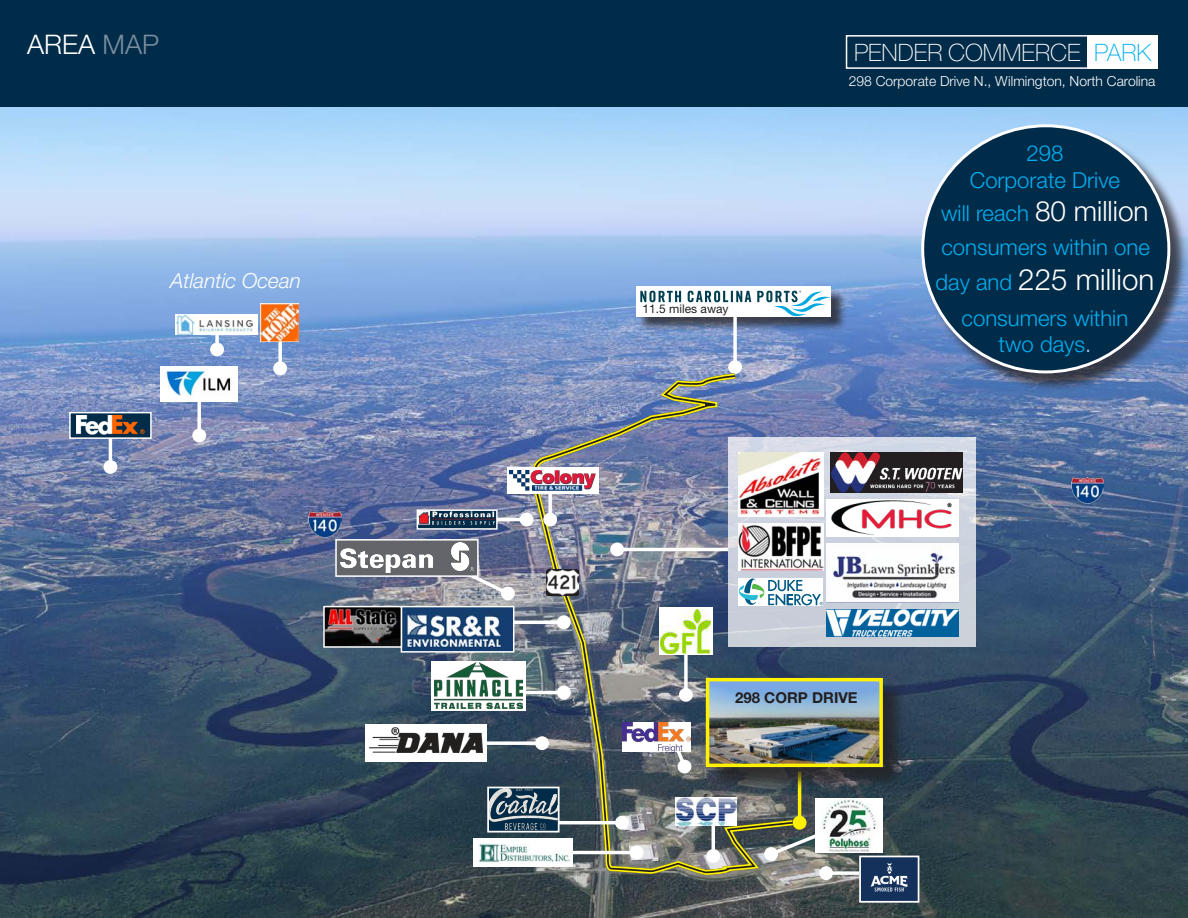
<style>
.page{position:relative;width:1188px;height:918px;background:#002b49}
.page>*{position:absolute;margin:0;border:0;box-sizing:border-box;transform-origin:0 0}
.t1{font:300 29.4px "Helvetica Neue LT Std";color:#fff}
.t2{font:300 27px "Helvetica Neue LT Std";color:#fff}
.t3{font:100 24px "Helvetica Neue LT Std";color:#fff}
.t4{font:300 22.05px/26.5px "Helvetica Neue LT Std";color:#00aeef;text-align:center}
.t5{font:italic 300 20.85px "Helvetica Neue LT Std";color:#fff}
.t6{font:700 15px "Helvetica Neue LT Std";color:#231f20}
.t7{font:300 13.95px "Helvetica Neue LT Std";color:#fff}
.t8{font:12px "Helvetica Neue LT Std";color:#231f20}
.s1{color:#7a8d9f}
.s2{color:#00aeef}
.s3{font-size:28.05px;color:#fff}
.s4{font-size:22.05px;color:#00aeef}
.s5{color:#adc4e5}
</style>
<div class="page">
<div style="left:846px;top:35px;width:243px;height:34px;border:2px solid #fff"></div>
<div style="left:1088px;top:35px;width:70px;height:34px;background:#fff"></div>
<img style="left:0;top:108px;width:1188px;height:810px">
<div style="left:638px;top:288px;width:209px;height:45px;background:#231f20;opacity:.75"></div>
<div style="left:636px;top:286px;width:195px;height:30px;background:#fff"></div>
<svg style="left:640px;top:291px;width:41px;height:11px"></svg>
<svg style="left:688px;top:291px;width:63px;height:11px"></svg>
<svg style="left:757px;top:291px;width:74px;height:25px"></svg>
<svg style="left:733px;top:316px;width:4px;height:44px"></svg>
<div style="left:728px;top:360px;width:14px;height:14px;background:#fff;border-radius:50%"></div>
<hr style="left:798px;top:772px;width:3px;height:51px;background:#fff101">
<div style="left:793px;top:816px;width:14px;height:14px;background:#fff101;border-radius:50%"></div>
<img style="left:531px;top:372px;width:264px;height:504px">
<img style="left:535px;top:376px;width:259px;height:497px">
<img style="left:546px;top:570px;width:33px;height:26px">
<img style="left:308px;top:511px;width:33px;height:26px">
<img style="left:161px;top:367px;width:77px;height:35px">
<svg style="left:197px;top:384px;width:4px;height:45px"></svg>
<div style="left:192px;top:429px;width:14px;height:13px;background:#fff;border-radius:50%"></div>
<div style="left:709px;top:681px;width:198px;height:110px;background:#231f20;opacity:.75"></div>
<img style="left:710px;top:682px;width:169px;height:81px">
<div style="left:706px;top:678px;width:177px;height:89px;border:3px solid #fff101"></div>
<div style="left:923px;top:127px;width:265px;height:265px;background:#231f20;opacity:.75"></div>
<div style="left:923px;top:126px;width:246px;height:246px;background:#002b49;border-radius:50%"></div>
<img style="left:862px;top:859px;width:54px;height:41px">
<div style="left:859px;top:856px;width:60px;height:47px;border:2px solid #fff"></div>
<svg style="left:833px;top:871px;width:26px;height:4px"></svg>
<div style="left:819px;top:866px;width:14px;height:14px;background:#fff;border-radius:50%"></div>
<img style="left:473px;top:839px;width:100px;height:27px">
<hr style="left:573px;top:851px;width:64px;height:3px;background:#fff">
<div style="left:630px;top:846px;width:14px;height:13px;background:#fff;border-radius:50%"></div>
<img style="left:490px;top:790px;width:67px;height:40px">
<div style="left:487px;top:787px;width:73px;height:46px;border:2px solid #fff"></div>
<hr style="left:558px;top:821px;width:64px;height:3px;background:#fff">
<div style="left:615px;top:816px;width:14px;height:14px;background:#fff;border-radius:50%"></div>
<svg style="left:487px;top:741px;width:48px;height:4px"></svg>
<div style="left:535px;top:736px;width:14px;height:14px;background:#fff;border-radius:50%"></div>
<hr style="left:500px;top:691px;width:64px;height:3px;background:#fff">
<div style="left:557px;top:686px;width:14px;height:13px;background:#fff;border-radius:50%"></div>
<div style="left:431px;top:661px;width:95px;height:49px;background:#fff"></div>
<img style="left:434px;top:662px;width:89px;height:47px">
<svg style="left:684px;top:655px;width:4px;height:33px"></svg>
<div style="left:679px;top:688px;width:14px;height:14px;background:#fff;border-radius:50%"></div>
<div style="left:659px;top:608px;width:54px;height:47px;background:linear-gradient(to bottom,#fff,#fff)"></div>
<img style="left:661px;top:609px;width:50px;height:44px">
<hr style="left:500px;top:621px;width:64px;height:3px;background:#fff">
<div style="left:557px;top:615px;width:14px;height:14px;background:#fff;border-radius:50%"></div>
<img style="left:404px;top:609px;width:107px;height:41px">
<div style="left:401px;top:606px;width:113px;height:47px;border:2px solid #fff"></div>
<img style="left:326px;top:609px;width:73px;height:36px">
<div style="left:323px;top:606px;width:79px;height:42px;border:2px solid #fff"></div>
<svg style="left:446px;top:561px;width:70px;height:40px;background:#9d9dab"></svg>
<div style="left:336px;top:540px;width:142px;height:36px;background:#63656a"></div>
<img style="left:341px;top:543px;width:132px;height:30px">
<div style="left:335px;top:539px;width:144px;height:38px;border:2px solid #fff"></div>
<hr style="left:617px;top:548px;width:111px;height:3px;background:#fff">
<div style="left:610px;top:543px;width:14px;height:13px;background:#fff;border-radius:50%"></div>
<svg style="left:728px;top:438px;width:248px;height:209px;background:#cfd4df"></svg>
<img style="left:830px;top:452px;width:132px;height:41px">
<img style="left:739px;top:452px;width:84px;height:65px">
<img style="left:827px;top:500px;width:132px;height:37px">
<img style="left:739px;top:524px;width:84px;height:46px">
<img style="left:827px;top:544px;width:132px;height:58px">
<img style="left:827px;top:609px;width:132px;height:28px">
<svg style="left:739px;top:578px;width:84px;height:28px;background:#b7d4dc"></svg>
<img style="left:1071px;top:477px;width:33px;height:27px">
<div style="left:365px;top:725px;width:122px;height:37px;background:#fff"></div>
<img style="left:370px;top:727px;width:112px;height:26px">
<hr style="left:109px;top:416px;width:3px;height:51px;background:#fff">
<div style="left:103px;top:460px;width:14px;height:14px;background:#fff;border-radius:50%"></div>
<img style="left:815px;top:798px;width:68px;height:54px">
<svg style="left:763px;top:829px;width:63px;height:33px;background:#8d9291"></svg>
<div style="left:70px;top:413px;width:81px;height:25px;background:#002b49"></div>
<img style="left:77px;top:416px;width:67px;height:19px">
<div style="left:69px;top:412px;width:83px;height:27px;border:2px solid #fff"></div>
<svg style="left:278px;top:342px;width:4px;height:19px"></svg>
<div style="left:273px;top:361px;width:14px;height:14px;background:#fff;border-radius:50%"></div>
<img style="left:260px;top:304px;width:38px;height:38px">
<svg style="left:215px;top:334px;width:4px;height:9px"></svg>
<div style="left:210px;top:343px;width:14px;height:13px;background:#fff;border-radius:50%"></div>
<div style="left:175px;top:314px;width:82px;height:20px;background:#fff"></div>
<img style="left:175px;top:314px;width:78px;height:20px">
<svg style="left:548px;top:494px;width:4px;height:19px"></svg>
<div style="left:543px;top:513px;width:14px;height:13px;background:#fff;border-radius:50%"></div>
<div style="left:507px;top:467px;width:91px;height:27px;background:#fff"></div>
<img style="left:510px;top:470px;width:85px;height:20px">
<hr style="left:496px;top:518px;width:31px;height:3px;background:#fff">
<div style="left:520px;top:513px;width:14px;height:14px;background:#fff;border-radius:50%"></div>
<img style="left:420px;top:512px;width:75px;height:15px">
<div style="left:417px;top:509px;width:81px;height:21px;border:2px solid #fff"></div>
<hr style="left:712px;top:825px;width:3px;height:31px;background:#fff">
<div style="left:706px;top:849px;width:14px;height:14px;background:#fff;border-radius:50%"></div>
<img style="left:676px;top:797px;width:61px;height:28px">
<svg style="left:668px;top:733px;width:24px;height:41px"></svg>
<img style="left:622px;top:723px;width:69px;height:29px">
<p class="t2" style="left:27px;top:28px;width:134px">AREA <span class="s1">MAP</span></p>
<p class="t5" style="left:170px;top:268px;width:132px">Atlantic Ocean</p>
<p class="t8" style="left:643px;top:301px;width:88px">11.5 miles away</p>
<p class="t3" style="left:854px;top:38px;width:299px">PENDER COMMERCE <span class="s2">PARK</span></p>
<p class="t7" style="left:849px;top:73px;width:308px">298 Corporate Drive N., Wilmington, North Carolina</p>
<p class="t4" style="left:970px;top:140px;width:152px">298<br>Corporate Drive</p>
<p class="t4" style="left:941px;top:196px;width:210px;line-height:33.6px;text-align:left">will reach <span class="s3">80 million </span>consumers within one</p>
<p class="t1" style="left:936px;top:262px;width:220px"><span class="s4">day and</span> 225 million</p>
<p class="t4" style="left:962px;top:304px;width:168px">consumers within two days<span class="s5">.</span></p>
<p class="t6" style="left:735px;top:689px;width:124px">298 CORP DRIVE</p>
</div>
